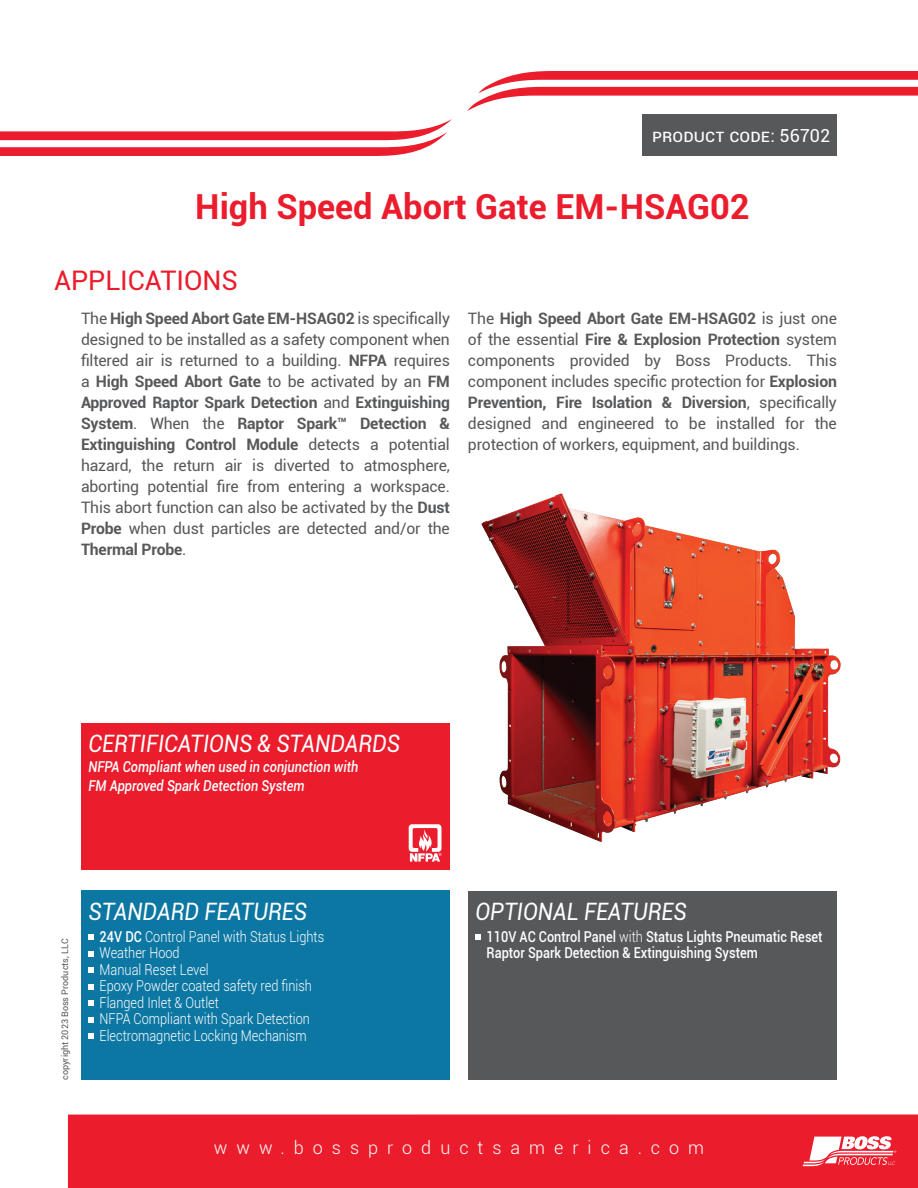
<style>
.page{position:relative;width:918px;height:1188px;background:#fff}
.page>*{position:absolute;margin:0;border:0;box-sizing:border-box;transform-origin:0 0}
.t1{font:700 34.5px "Roboto";color:#eb1c2c}
.t2{font:27px "Roboto";color:#eb1c2c}
.t3{font:italic 24px "Roboto";color:#fff;scale:.9 1}
.t4{font:300 18px "Roboto";letter-spacing:.5em;color:#fff}
.t5{font:18px "Roboto";color:#fff}
.t6{font:15.75px/21px "Roboto";letter-spacing:-.01em;color:#57585a;text-align:justify}
.t7{font:300 15px/16.5px "Roboto";color:#fff;scale:.85 1}
.t8{font:500 15px/16.5px "Roboto";color:#fff;scale:.85 1}
.t9{font:italic 500 15px/19.4px "Roboto";color:#fff;scale:.85 1}
.t10{font:9px "Roboto";color:#57585a}
.s1{font-weight:700}
.s2{font-weight:500}
.s3{font-weight:300}
</style>
<div class="page">
<div style="left:68px;top:1114px;width:850px;height:74px;background:#eb1c2c"></div>
<img style="left:481px;top:493px;width:360px;height:349px">
<div style="left:81px;top:891px;width:369px;height:189px;background:#0d77a3"></div>
<svg style="left:89px;top:935px;width:5px;height:5px"></svg>
<svg style="left:89px;top:951px;width:5px;height:6px"></svg>
<svg style="left:89px;top:968px;width:5px;height:5px"></svg>
<svg style="left:89px;top:984px;width:5px;height:6px"></svg>
<svg style="left:89px;top:1001px;width:5px;height:5px"></svg>
<svg style="left:89px;top:1017px;width:5px;height:6px"></svg>
<svg style="left:89px;top:1034px;width:5px;height:5px"></svg>
<div style="left:81px;top:723px;width:369px;height:147px;background:#eb1c2c"></div>
<div style="left:468px;top:891px;width:369px;height:189px;background:#57585a"></div>
<svg style="left:476px;top:935px;width:5px;height:5px"></svg>
<svg style="left:409px;top:824px;width:33px;height:38px"></svg>
<div style="left:643px;top:114px;width:194px;height:42px;background:#57585a"></div>
<svg style="left:803px;top:1136px;width:93px;height:30px"></svg>
<svg style="left:0;top:119px;width:452px;height:37px"></svg>
<svg style="left:467px;top:71px;width:451px;height:40px"></svg>
<p class="t5" style="left:652px;top:123px;width:180px">Product code: 56702</p>
<h1 class="t1" style="left:195px;top:182px;width:556px">High Speed Abort Gate EM-HSAG02</h1>
<h2 class="t2" style="left:54px;top:261px;width:186px">APPLICATIONS</h2>
<p class="t6" style="left:81px;top:307px;width:371px">The <span class="s1">High Speed Abort Gate EM-HSAG02</span> is specifically designed to be installed as a safety component when filtered air is returned to a building. <span class="s1">NFPA</span> requires a <span class="s1">High Speed Abort Gate</span> to be activated by an <span class="s1">FM Approved Raptor Spark Detection</span> and <span class="s1">Extinguishing System</span>. When the <span class="s1">Raptor Spark™ Detection &amp; Extinguishing Control Module</span> detects a potential hazard, the return air is diverted to atmosphere, aborting potential fire from entering a workspace.<br>This abort function can also be activated by the <span class="s1">Dust Probe</span> when dust particles are detected and/or the <span class="s1">Thermal Probe</span>.</p>
<p class="t6" style="left:468px;top:307px;width:370px">The <span class="s1">High Speed Abort Gate EM-HSAG02</span> is just one of the essential <span class="s1">Fire &amp; Explosion Protection</span> system components provided by Boss Products. This component includes specific protection for <span class="s1">Explosion Prevention, Fire Isolation &amp; Diversion</span>, specifically designed and engineered to be installed for the protection of workers, equipment, and buildings.</p>
<h3 class="t3" style="left:89px;top:726px;width:347px">CERTIFICATIONS &amp; STANDARDS</h3>
<p class="t9" style="left:89px;top:757px;width:319px">NFPA Compliant when used in conjunction with<br>FM Approved Spark Detection System</p>
<p class="t10" style="left:59px;top:1080px;width:143px;rotate:-90deg">copyright 2023 Boss Products, LLC</p>
<h3 class="t3" style="left:89px;top:894px;width:244px">STANDARD FEATURES</h3>
<p class="t7" style="left:100px;top:928px;width:266px"><span class="s2">24V DC</span> Control Panel with Status Lights<br>Weather Hood<br>Manual Reset Level<br>Epoxy Powder coated safety red finish<br>Flanged Inlet &amp; Outlet<br>NFPA Compliant with Spark Detection<br>Electromagnetic Locking Mechanism</p>
<h3 class="t3" style="left:476px;top:894px;width:236px">OPTIONAL FEATURES</h3>
<p class="t8" style="left:487px;top:927px;width:397px">110V AC Control Panel <span class="s3">with</span> Status Lights Pneumatic Reset<br>Raptor Spark Detection &amp; Extinguishing System</p>
<p class="t4" style="left:214px;top:1135px;width:492px">www.bossproductsamerica.com</p>
</div>
